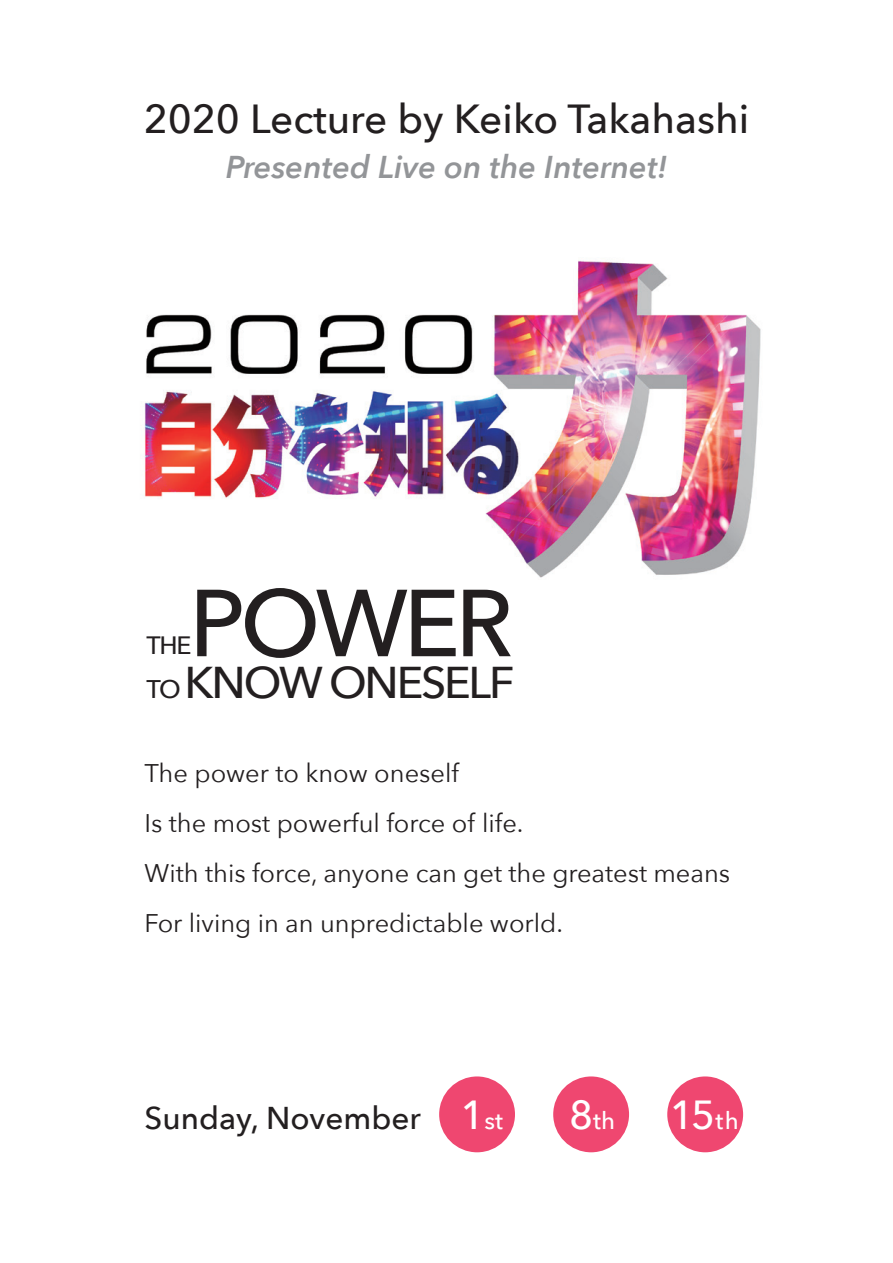
<style>
.page{position:relative;width:893px;height:1263px;background:#fff}
.page>*{position:absolute;margin:0;border:0;box-sizing:border-box;transform-origin:0 0}
.t1{font:500 93.9px "Avenir Next";letter-spacing:-.05em;color:#231f20}
.t2{font:500 44.4px "Avenir Next";letter-spacing:-.05em;color:#231f20}
.t3{font:500 40.5px "Avenir Next";color:#231f20}
.t4{font:500 40.5px "Avenir Next";color:#fff}
.t5{font:italic 600 31.5px "Avenir Next";color:#939598}
.t6{font:500 31.5px "Avenir Next";color:#231f20}
.t7{font:25.5px "Avenir Next";color:#231f20}
.t8{font:500 25.05px "Avenir Next";color:#231f20}
.t9{font:500 24px "Avenir Next";color:#fff}
.s1{font-size:25.5px}
.s2{font-size:40.5px;color:#fff}
.s3{font-size:24px;color:#fff}
.s4{font-size:40.5px}
.s5{font-size:24px}
</style>
<div class="page">
<img style="left:144px;top:260px;width:617px;height:318px">
<div style="left:439px;top:1076px;width:76px;height:76px;background:#ef4770;border-radius:50%"></div>
<div style="left:667px;top:1076px;width:76px;height:76px;background:#ef4770;border-radius:50%"></div>
<div style="left:553px;top:1076px;width:76px;height:76px;background:#ef4770;border-radius:50%"></div>
<p class="t3" style="left:144px;top:84px;width:607px">2020 Lecture by Keiko Takahashi</p>
<p class="t5" style="left:226px;top:140px;width:443px">Presented Live on the Internet!</p>
<p class="t1" style="left:189px;top:544px;width:325px">POWER</p>
<p class="t2" style="left:147px;top:644px;width:369px"><span class="s1">TO</span> KNOW ONESELF</p>
<p class="t8" style="left:147px;top:624px;width:47px">THE</p>
<p class="t7" style="left:145px;top:752px;width:316px">The power to know oneself</p>
<p class="t7" style="left:145px;top:802px;width:380px">Is the most powerful force of life.</p>
<p class="t7" style="left:145px;top:852px;width:587px">With this force, anyone can get the greatest means</p>
<p class="t7" style="left:145px;top:902px;width:420px">For living in an unpredictable world.</p>
<p class="t6" style="left:145px;top:1091px;width:360px">Sunday, November <span class="s2">1</span><span class="s3">st</span></p>
<p class="t9" style="left:569px;top:1100px;width:48px"><span class="s4">8</span>th</p>
<p class="t4" style="left:670px;top:1080px;width:70px">15<span class="s5">th</span></p>
</div>
